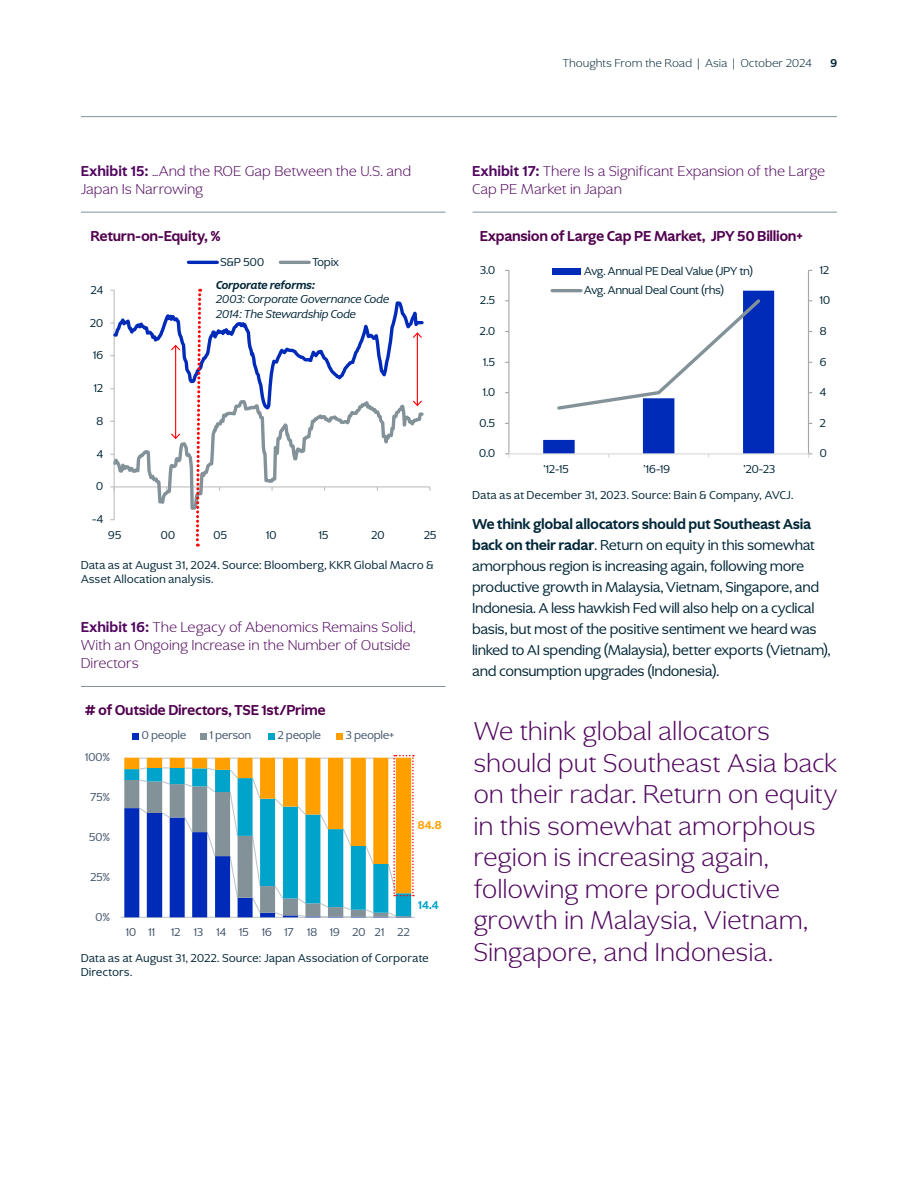
<style>
.page{position:relative;width:918px;height:1188px;background:#fff}
.page>*{position:absolute;margin:0;border:0;box-sizing:border-box;transform-origin:0 0}
.t1{font:300 27px/31.5px "Ghost";letter-spacing:.045em;color:#50065e}
.t2{font:15px/21px "Ghost";letter-spacing:.02em;color:#002637}
.t3{font:300 15px/18px "Ghost";letter-spacing:.04em;color:#50065e}
.t4{font:700 15px "Ghost";letter-spacing:.02em;color:#51004e}
.t5{font:12px/13.5px "Ghost";letter-spacing:.045em;color:#002637}
.t6{font:12px "Ghost";letter-spacing:.02em;color:#41546c}
.t7{font:12px/19.2px "Ghost";letter-spacing:.02em;color:#002637}
.t8{font:italic 12px/14.4px "Ghost";letter-spacing:.02em;color:#002637}
.t9{font:300 12px "Ghost";letter-spacing:.045em;color:#002637}
.t10{font:italic 700 12px "Ghost";letter-spacing:.01em;color:#002637}
.t11{font:700 12px "Ghost";color:#00a4cb}
.t12{font:700 12px "Ghost";color:#ffa000}
.t13{font:700 12px "Ghost";color:#002637}
.s1{font-weight:700}
</style>
<div class="page">
<hr style="left:81px;top:116px;width:756px;height:1px;background:#839199">
<hr style="left:81px;top:212px;width:365px;height:1px;background:#839199">
<hr style="left:81px;top:686px;width:365px;height:1px;background:#839199">
<hr style="left:189px;top:261px;width:28px;height:3px;background:#002ab8">
<hr style="left:280px;top:261px;width:29px;height:3px;background:#839299">
<svg style="left:110px;top:289px;width:320px;height:258px"></svg>
<hr style="left:121px;top:917px;width:294px;height:1px;background:#c1c8cc">
<div style="left:132px;top:733px;width:7px;height:6px;background:#002ab8"></div>
<div style="left:200px;top:733px;width:7px;height:6px;background:#839299"></div>
<div style="left:268px;top:733px;width:7px;height:6px;background:#00a4cb"></div>
<div style="left:336px;top:733px;width:7px;height:6px;background:#ffa000"></div>
<svg style="left:124px;top:755px;width:290px;height:163px"></svg>
<hr style="left:472px;top:212px;width:365px;height:1px;background:#839199">
<hr style="left:808px;top:270px;width:1px;height:184px;background:#a6a6a6">
<hr style="left:508px;top:270px;width:1px;height:184px;background:#a6a6a6">
<hr style="left:509px;top:453px;width:299px;height:1px;background:#d9d9d9">
<svg style="left:543px;top:291px;width:231px;height:167px"></svg>
<div style="left:552px;top:268px;width:29px;height:7px;background:#002ab8"></div>
<hr style="left:552px;top:289px;width:29px;height:3px;background:#839299">
<p class="t9" style="left:563px;top:56px;width:250px">Thoughts From the Road | Asia | October 2024</p>
<p class="t13" style="left:830px;top:56px;width:8px">9</p>
<p class="t3" style="left:81px;top:162px;width:331px"><span class="s1">Exhibit 15:</span> …And the ROE Gap Between the U.S. and<br>Japan Is Narrowing</p>
<p class="t4" style="left:91px;top:226px;width:131px">Return-on-Equity, %</p>
<p class="t5" style="left:91px;top:283px;width:14px">24</p>
<p class="t5" style="left:90px;top:316px;width:15px">20</p>
<p class="t5" style="left:93px;top:349px;width:11px">16</p>
<p class="t5" style="left:94px;top:381px;width:11px">12</p>
<p class="t5" style="left:96px;top:414px;width:8px">8</p>
<p class="t5" style="left:97px;top:447px;width:8px">4</p>
<p class="t5" style="left:96px;top:480px;width:9px">0</p>
<p class="t5" style="left:92px;top:513px;width:13px">-4</p>
<p class="t5" style="left:221px;top:255px;width:45px">S&amp;P 500</p>
<p class="t5" style="left:313px;top:255px;width:28px">Topix</p>
<p class="t10" style="left:216px;top:278px;width:100px">Corporate reforms:</p>
<p class="t8" style="left:216px;top:292px;width:175px">2003: Corporate Governance Code<br>2014: The Stewardship Code</p>
<p class="t5" style="left:108px;top:528px;width:14px">95</p>
<p class="t5" style="left:161px;top:528px;width:16px">00</p>
<p class="t5" style="left:214px;top:528px;width:15px">05</p>
<p class="t5" style="left:266px;top:528px;width:12px">10</p>
<p class="t5" style="left:319px;top:528px;width:11px">15</p>
<p class="t5" style="left:371px;top:528px;width:15px">20</p>
<p class="t5" style="left:424px;top:528px;width:14px">25</p>
<p class="t5" style="left:81px;top:558px;width:354px">Data as at August 31, 2024. Source: Bloomberg, KKR Global Macro &amp;<br>Asset Allocation analysis.</p>
<p class="t3" style="left:81px;top:618px;width:336px"><span class="s1">Exhibit 16:</span> The Legacy of Abenomics Remains Solid,<br>With an Ongoing Increase in the Number of Outside<br>Directors</p>
<p class="t4" style="left:85px;top:701px;width:242px"># of Outside Directors, TSE 1st/Prime</p>
<p class="t6" style="left:142px;top:728px;width:46px">0 people</p>
<p class="t6" style="left:210px;top:728px;width:43px">1 person</p>
<p class="t6" style="left:278px;top:728px;width:45px">2 people</p>
<p class="t6" style="left:346px;top:728px;width:50px">3 people+</p>
<p class="t6" style="left:85px;top:750px;width:26px">100%</p>
<p class="t6" style="left:91px;top:790px;width:21px">75%</p>
<p class="t6" style="left:89px;top:830px;width:22px">50%</p>
<p class="t6" style="left:90px;top:870px;width:21px">25%</p>
<p class="t6" style="left:96px;top:910px;width:16px">0%</p>
<p class="t12" style="left:418px;top:818px;width:25px">84.8</p>
<p class="t6" style="left:126px;top:925px;width:31px">10 11</p>
<p class="t6" style="left:171px;top:925px;width:240px">12 13 14 15 16 17 18 19 20 21 22</p>
<p class="t11" style="left:418px;top:897px;width:22px">14.4</p>
<p class="t5" style="left:81px;top:951px;width:349px">Data as at August 31, 2022. Source: Japan Association of Corporate<br>Directors.</p>
<p class="t3" style="left:472px;top:162px;width:354px"><span class="s1">Exhibit 17:</span> There Is a Significant Expansion of the Large<br>Cap PE Market in Japan</p>
<p class="t4" style="left:480px;top:226px;width:324px">Expansion of Large Cap PE Market, JPY 50 Billion+</p>
<p class="t7" style="left:584px;top:261px;width:170px">Avg. Annual PE Deal Value (JPY tn)<br>Avg. Annual Deal Count (rhs)</p>
<p class="t5" style="left:480px;top:263px;width:17px">3.0</p>
<p class="t5" style="left:480px;top:294px;width:16px">2.5</p>
<p class="t5" style="left:820px;top:263px;width:11px">12</p>
<p class="t5" style="left:820px;top:294px;width:12px">10</p>
<p class="t5" style="left:480px;top:324px;width:17px">2.0</p>
<p class="t5" style="left:820px;top:324px;width:8px">8</p>
<p class="t5" style="left:483px;top:355px;width:13px">1.5</p>
<p class="t5" style="left:820px;top:355px;width:8px">6</p>
<p class="t5" style="left:483px;top:385px;width:14px">1.0</p>
<p class="t5" style="left:820px;top:385px;width:8px">4</p>
<p class="t5" style="left:480px;top:416px;width:17px">0.5</p>
<p class="t5" style="left:820px;top:416px;width:7px">2</p>
<p class="t5" style="left:479px;top:447px;width:17px">0.0</p>
<p class="t5" style="left:820px;top:447px;width:9px">0</p>
<p class="t5" style="left:544px;top:462px;width:27px">’12-15</p>
<p class="t5" style="left:644px;top:462px;width:28px">’16-19</p>
<p class="t5" style="left:743px;top:462px;width:33px">’20-23</p>
<p class="t5" style="left:472px;top:488px;width:322px">Data as at December 31, 2023. Source: Bain &amp; Company, AVCJ.</p>
<p class="t2" style="left:472px;top:513px;width:360px"><span class="s1">We think global allocators should put Southeast Asia back on their radar</span>. Return on equity in this somewhat amorphous region is increasing again, following more productive growth in Malaysia, Vietnam, Singapore, and Indonesia. A less hawkish Fed will also help on a cyclical basis, but most of the positive sentiment we heard was linked to AI spending (Malaysia), better exports (Vietnam), and consumption upgrades (Indonesia).</p>
<h1 class="t1" style="left:474px;top:715px;width:364px">We think global allocators should put Southeast Asia back on their radar. Return on equity in this somewhat amorphous region is increasing again, following more productive growth in Malaysia, Vietnam,<br>Singapore, and Indonesia.</h1>
</div>
